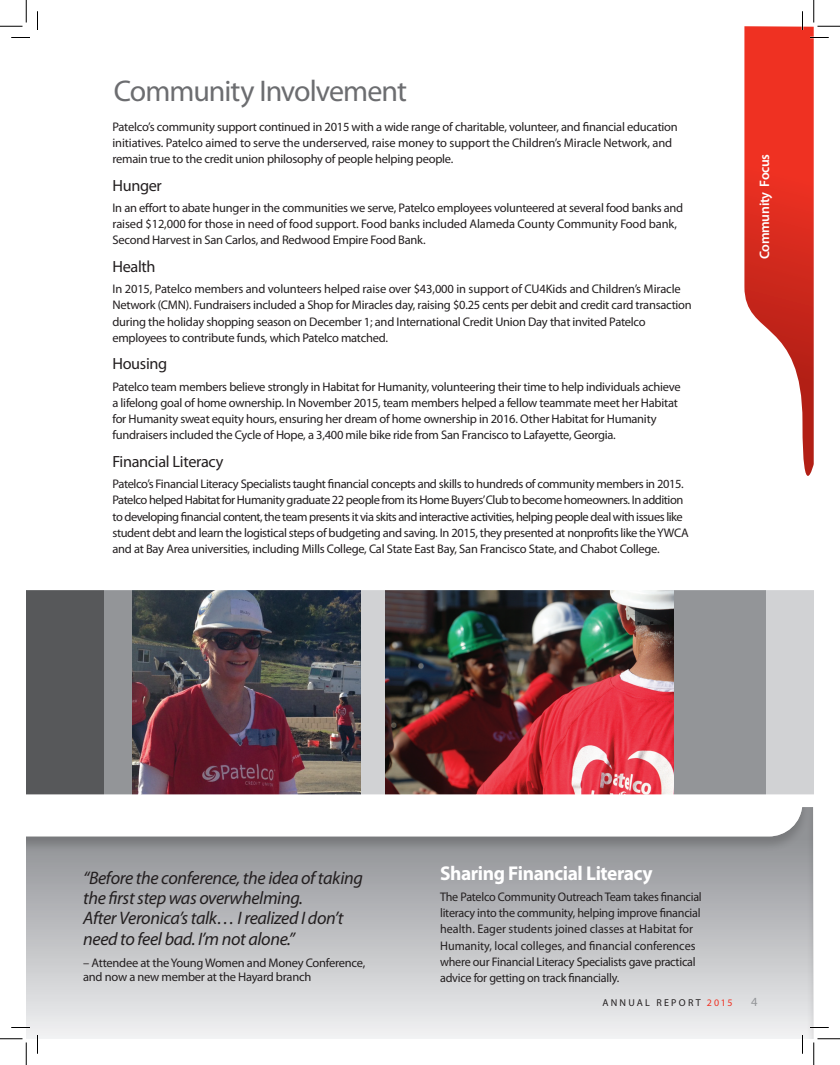
<style>
.page{position:relative;width:840px;height:1065px;background:#fff}
.page>*{position:absolute;margin:0;border:0;box-sizing:border-box;transform-origin:0 0}
.t1{font:30px "Myriad Pro";letter-spacing:-.035em;color:#6c6d70}
.t2{font:700 20px "Myriad Pro";letter-spacing:-.02em;color:#fff}
.t3{font:italic 18.12px/20.4px "Myriad Pro";letter-spacing:-.02em;color:#231f20}
.t4{font:16.25px "Myriad Pro";letter-spacing:-.02em;color:#231f20}
.t5{font:600 13.75px "Myriad Pro";letter-spacing:-.02em;color:#fff}
.t6{font:12.5px/16.2px "Myriad Pro";letter-spacing:-.02em;color:#231f20}
.t7{font:12.5px "Myriad Pro";color:#939598}
.t8{font:10px "Myriad Pro";letter-spacing:.225em;color:#231f20}
.s1{color:#ef3122}
</style>
<div class="page">
<div style="left:26px;top:748px;width:788px;height:291px;background:#231f20;opacity:.2"></div>
<div style="left:26px;top:586px;width:788px;height:220px;background:#57585a"></div>
<div style="left:104px;top:586px;width:705px;height:220px;background:#939598"></div>
<img style="left:132px;top:590px;width:230px;height:204px">
<img style="left:385px;top:590px;width:288px;height:204px">
<div style="left:362px;top:586px;width:23px;height:220px;background:#d1d2d4"></div>
<div style="left:766px;top:586px;width:48px;height:220px;background:#d1d2d4"></div>
<hr style="left:26px;top:586px;width:788px;height:4px;background:#fff">
<svg style="left:26px;top:794px;width:788px;height:13px;background:#fbf9fa"></svg>
<svg style="left:11px;top:37px;width:19px;height:1px"></svg>
<svg style="left:11px;top:1027px;width:19px;height:1px"></svg>
<svg style="left:810px;top:1027px;width:19px;height:1px"></svg>
<svg style="left:37px;top:11px;width:1px;height:19px"></svg>
<svg style="left:37px;top:1035px;width:1px;height:19px"></svg>
<svg style="left:802px;top:1035px;width:1px;height:19px"></svg>
<svg style="left:0;top:0;width:27px;height:27px"></svg>
<svg style="left:0;top:1039px;width:27px;height:26px"></svg>
<svg style="left:744px;top:0;width:96px;height:476px"></svg>
<svg style="left:814px;top:1039px;width:26px;height:26px"></svg>
<h1 class="t1" style="left:114px;top:73px;width:295px">Community Involvement</h1>
<p class="t6" style="left:112px;top:118px;width:567px">Patelco’s community support continued in 2015 with a wide range of charitable, volunteer, and financial education initiatives. Patelco aimed to serve the underserved, raise money to support the Children’s Miracle Network, and remain true to the credit union philosophy of people helping people.</p>
<h3 class="t4" style="left:112px;top:175px;width:51px">Hunger</h3>
<p class="t6" style="left:112px;top:199px;width:572px">In an effort to abate hunger in the communities we serve, Patelco employees volunteered at several food banks and raised $12,000 for those in need of food support. Food banks included Alameda County Community Food bank,<br>Second Harvest in San Carlos, and Redwood Empire Food Bank.</p>
<h3 class="t4" style="left:112px;top:256px;width:45px">Health</h3>
<p class="t6" style="left:112px;top:281px;width:581px">In 2015, Patelco members and volunteers helped raise over $43,000 in support of CU4Kids and Children’s Miracle Network (CMN). Fundraisers included a Shop for Miracles day, raising $0.25 cents per debit and credit card transaction during the holiday shopping season on December 1; and International Credit Union Day that invited Patelco employees to contribute funds, which Patelco matched.</p>
<h3 class="t4" style="left:112px;top:354px;width:56px">Housing</h3>
<p class="t6" style="left:112px;top:378px;width:570px">Patelco team members believe strongly in Habitat for Humanity, volunteering their time to help individuals achieve a lifelong goal of home ownership. In November 2015, team members helped a fellow teammate meet her Habitat for Humanity sweat equity hours, ensuring her dream of home ownership in 2016. Other Habitat for Humanity fundraisers included the Cycle of Hope, a 3,400 mile bike ride from San Francisco to Lafayette, Georgia.</p>
<h3 class="t4" style="left:112px;top:451px;width:113px">Financial Literacy</h3>
<p class="t6" style="left:112px;top:476px;width:578px">Patelco’s Financial Literacy Specialists taught financial concepts and skills to hundreds of community members in 2015.<br>Patelco helped Habitat for Humanity graduate 22 people from its Home Buyers’Club to become homeowners. In addition to developing financial content, the team presents it via skits and interactive activities, helping people deal with issues like student debt and learn the logistical steps of budgeting and saving. In 2015, they presented at nonprofits like the YWCA and at Bay Area universities, including Mills College, Cal State East Bay, San Francisco State, and Chabot College.</p>
<p class="t5" style="left:756px;top:259px;width:107px;rotate:-90deg">Community Focus</p>
<h3 class="t3" style="left:83px;top:867px;width:281px">“Before the conference, the idea of taking the first step was overwhelming.<br>After Veronica’s talk… I realized I don’t need to feel bad. I’m not alone.”</h3>
<p class="t6" style="left:83px;top:956px;width:284px;line-height:13.8px">– Attendee at the Young Women and Money Conference, and now a new member at the Hayard branch</p>
<h2 class="t2" style="left:440px;top:860px;width:214px">Sharing Financial Literacy</h2>
<p class="t6" style="left:440px;top:888px;width:263px">The Patelco Community Outreach Team takes financial literacy into the community, helping improve financial health. Eager students joined classes at Habitat for Humanity, local colleges, and financial conferences where our Financial Literacy Specialists gave practical advice for getting on track financially.</p>
<p class="t8" style="left:602px;top:996px;width:132px">ANNUAL REPORT <span class="s1">2015</span></p>
<p class="t7" style="left:751px;top:994px;width:8px">4</p>
</div>
